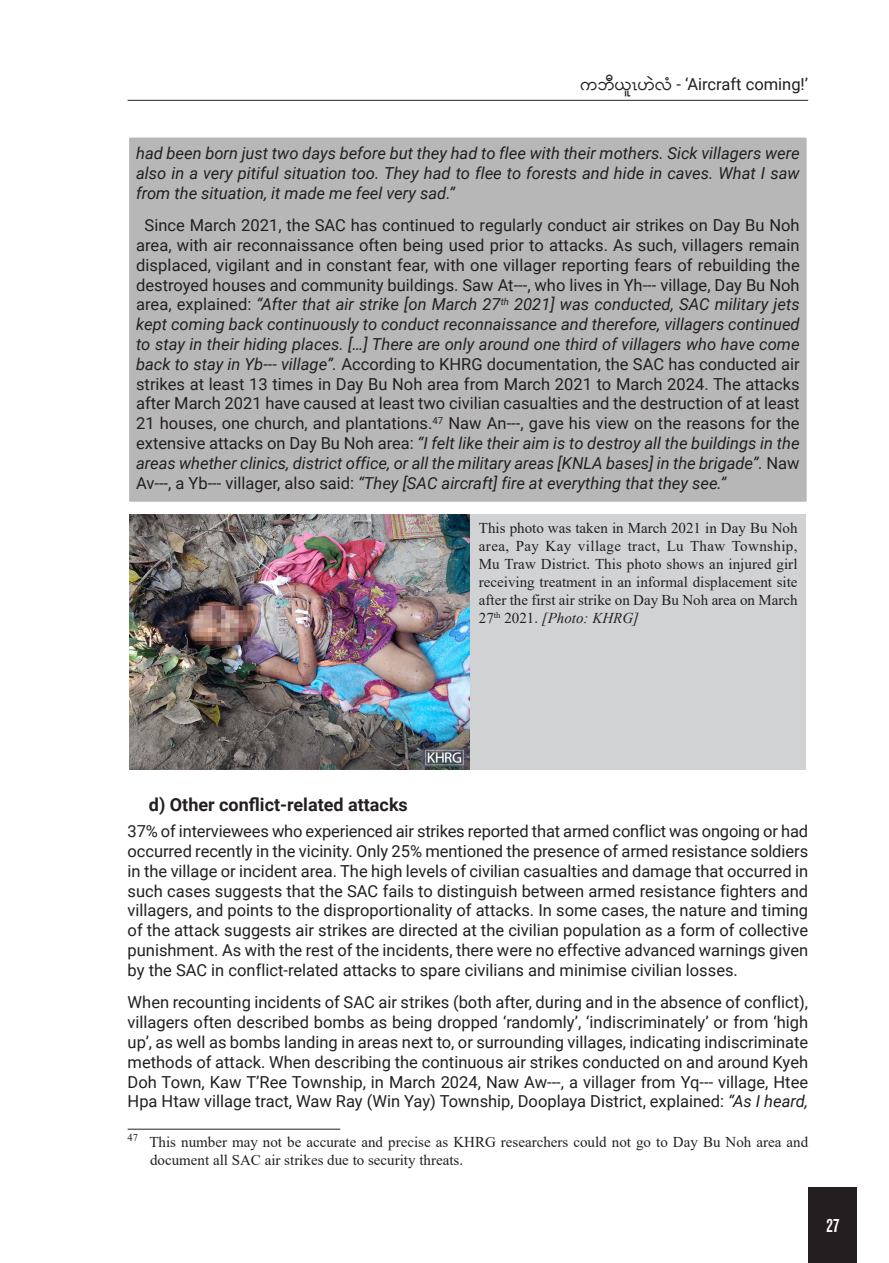
<style>
.page{position:relative;width:889px;height:1263px;background:#fff}
.page>*{position:absolute;margin:0;border:0;box-sizing:border-box;transform-origin:0 0}
.t1{font:19.5px "Knockout HTF48 Featherweight";color:#fff}
.Sub_Heading_2{font:700 18px "Roboto";color:#231f20}
.Paragraph{font:16.5px/19.8px "Roboto";color:#231f20;text-align:justify}
.Paragraph-2{font:italic 16.5px/19.8px "Roboto";color:#231f20;text-align:justify}
.Paragraph-3{font:15px/18px "Times New Roman";color:#231f20;text-align:justify}
.Footnote{font:15px/18px "Times New Roman";color:#231f20}
.s1{font-family:"Pyidaungsu"}
.s2{font-style:italic}
</style>
<div class="page">
<div style="left:128px;top:136px;width:680px;height:367px;background:#b8b7b8;border:2px solid #fff"></div>
<hr style="left:128px;top:1129px;width:212px;height:1px;background:#231f20">
<img style="left:130px;top:514px;width:340px;height:256px">
<div style="left:470px;top:514px;width:336px;height:256px;background:#d1d2d4"></div>
<div style="left:809px;top:1187px;width:48px;height:76px;background:#231f20"></div>
<hr style="left:128px;top:100px;width:680px;height:1px;background:#231f20">
<p class="Paragraph" style="left:580px;top:74px;width:229px"><span class="s1">ကဘီယူၤဟဲလံ</span> - ‘Aircraft coming!’</p>
<p class="Paragraph-2" style="left:136px;top:143px;width:665px">had been born just two days before but they had to flee with their mothers. Sick villagers were also in a very pitiful situation too. They had to flee to forests and hide in caves. What I saw from the situation, it made me feel very sad.”</p>
<p class="Paragraph" style="left:136px;top:215px;width:665px;text-indent:9px">Since March 2021, the SAC has continued to regularly conduct air strikes on Day Bu Noh area, with air reconnaissance often being used prior to attacks. As such, villagers remain displaced, vigilant and in constant fear, with one villager reporting fears of rebuilding the destroyed houses and community buildings. Saw At---, who lives in Yh--- village, Day Bu Noh area, explained: <span class="s2">“After that air strike [on March 27</span><sup>th</sup> <span class="s2">2021] was conducted, SAC military jets kept coming back continuously to conduct reconnaissance and therefore, villagers continued to stay in their hiding places. […] There are only around one third of villagers who have come back to stay in Yb--- village”.</span> According to KHRG documentation, the SAC has conducted air strikes at least 13 times in Day Bu Noh area from March 2021 to March 2024. The attacks after March 2021 have caused at least two civilian casualties and the destruction of at least 21 houses, one church, and plantations.<sup>47</sup> Naw An---, gave his view on the reasons for the extensive attacks on Day Bu Noh area: <span class="s2">“I felt like their aim is to destroy all the buildings in the areas whether clinics, district office, or all the military areas [KNLA bases] in the brigade”.</span> Naw Av---, a Yb--- villager, also said: <span class="s2">“They [SAC aircraft] fire at everything that they see.”</span></p>
<p class="Paragraph-3" style="left:479px;top:519px;width:320px">This photo was taken in March 2021 in Day Bu Noh area, Pay Kay village tract, Lu Thaw Township, Mu Traw District. This photo shows an injured girl receiving treatment in an informal displacement site after the first air strike on Day Bu Noh area on March 27<sup>th</sup> 2021. <span class="s2">[Photo: KHRG]</span></p>
<p class="Sub_Heading_2" style="left:149px;top:792px;width:260px">d) Other conflict-related attacks</p>
<p class="Paragraph" style="left:128px;top:821px;width:682px">37% of interviewees who experienced air strikes reported that armed conflict was ongoing or had occurred recently in the vicinity. Only 25% mentioned the presence of armed resistance soldiers in the village or incident area. The high levels of civilian casualties and damage that occurred in such cases suggests that the SAC fails to distinguish between armed resistance fighters and villagers, and points to the disproportionality of attacks. In some cases, the nature and timing of the attack suggests air strikes are directed at the civilian population as a form of collective punishment. As with the rest of the incidents, there were no effective advanced warnings given by the SAC in conflict-related attacks to spare civilians and minimise civilian losses.</p>
<p class="Paragraph" style="left:128px;top:992px;width:682px">When recounting incidents of SAC air strikes (both after, during and in the absence of conflict), villagers often described bombs as being dropped ‘randomly’, ‘indiscriminately’ or from ‘high up’, as well as bombs landing in areas next to, or surrounding villages, indicating indiscriminate methods of attack. When describing the continuous air strikes conducted on and around Kyeh Doh Town, Kaw T’Ree Township, in March 2024, Naw Aw---, a villager from Yq--- village, Htee Hpa Htaw village tract, Waw Ray (Win Yay) Township, Dooplaya District, explained: <span class="s2">“As I heard,</span></p>
<p class="Footnote" style="left:150px;top:1133px;width:659px;text-indent:-22px"><sup>47</sup> This number may not be accurate and precise as KHRG researchers could not go to Day Bu Noh area and document all SAC air strikes due to security threats.</p>
<p class="t1" style="left:826px;top:1215px;width:14px">27</p>
</div>
